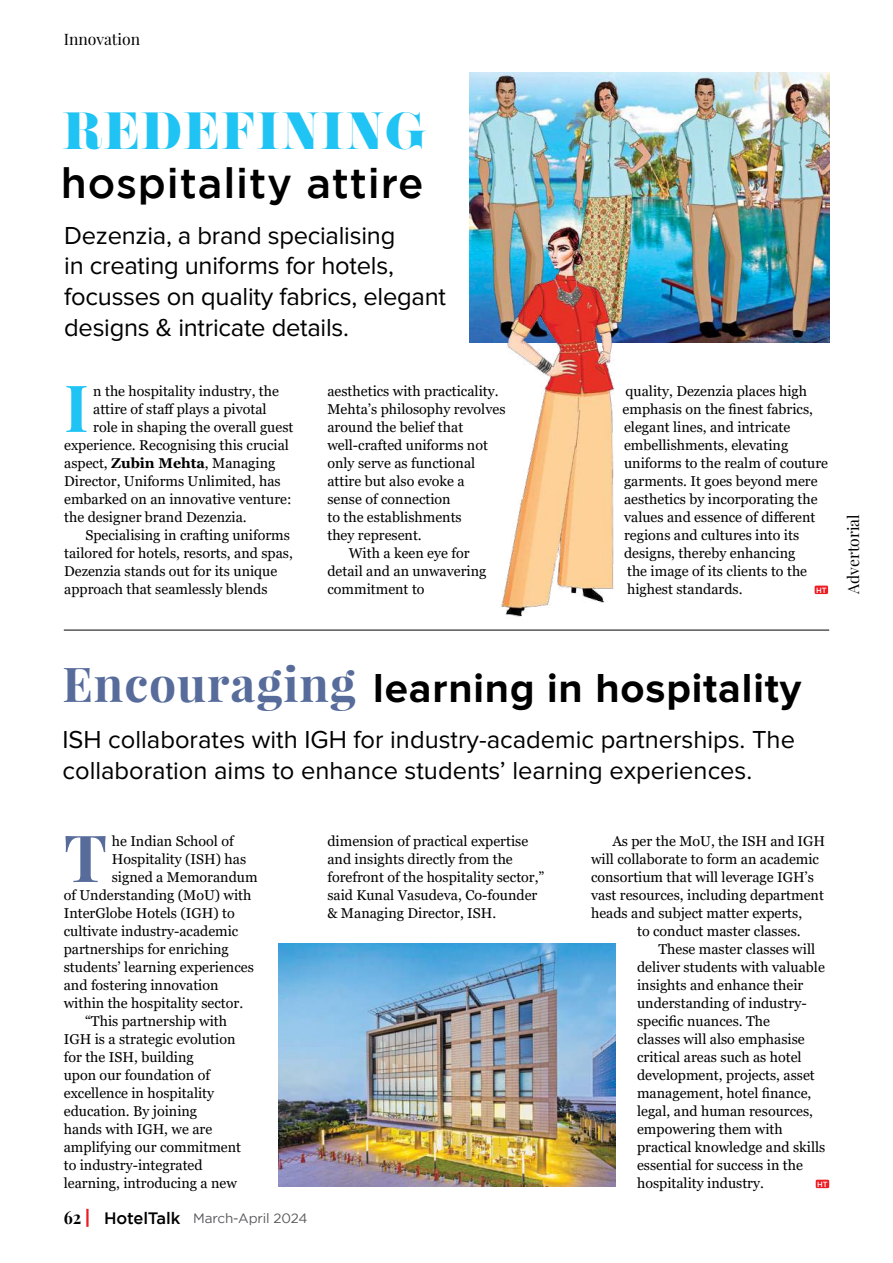
<style>
.page{position:relative;width:893px;height:1263px;background:#fff}
.page>*{position:absolute;margin:0;border:0;box-sizing:border-box;transform-origin:0 0}
.t1{font:700 65.1px "Playfair Display";color:#20c4f4}
.t2{font:700 65.1px "Playfair Display";color:#576c9b}
.t3{font:46.65px "Pistilli";letter-spacing:.02em;color:#20c4f4}
.t4{font:700 42px "Proxima Nova";letter-spacing:.02em;color:#000}
.t5{font:500 42px "Gotham";letter-spacing:.02em;color:#000}
.t6{font:25.5px/30.8px "Proxima Nova";color:#000}
.t7{font:700 18px "Playfair Display";color:#000;scale:.9 1}
.t8{font:15.75px "Playfair Display";color:#000}
.t9{font:14.25px/18px "Georgia";color:#000}
.t10{font:13.5px "Gotham";letter-spacing:-.01em;color:#58595b}
.t11{font:500 7.5px "Gotham";color:#fff}
.s1{font-weight:700}
.s2{font-family:"Playfair Display";font-size:48px;color:#576c9b}
.s3{font-weight:500;font-size:16.5px;color:#000}
</style>
<div class="page">
<img style="left:278px;top:943px;width:338px;height:243px">
<img style="left:469px;top:72px;width:361px;height:270px">
<img style="left:489px;top:199px;width:148px;height:418px">
<div style="left:815px;top:586px;width:13px;height:8px;background:#ed1d24;border-radius:2px"></div>
<hr style="left:64px;top:630px;width:765px;height:1px;background:#000">
<div style="left:816px;top:1180px;width:13px;height:8px;background:#ed1d24;border-radius:2px"></div>
<hr style="left:86px;top:1209px;width:3px;height:18px;background:#ed1d24">
<p class="t8" style="left:64px;top:29px;width:78px">Innovation</p>
<h2 class="t3" style="left:62px;top:101px;width:366px">REDEFINING</h2>
<h3 class="t5" style="left:61px;top:159px;width:364px">hospitality attire</h3>
<h3 class="t6" style="left:64px;top:220px;width:383px">Dezenzia, a brand specialising<br>in creating uniforms for hotels, focusses on quality fabrics, elegant designs &amp; intricate details.</h3>
<h1 class="t1" style="left:64px;top:367px;width:26px">I</h1>
<p class="t9" style="left:93px;top:382px;width:187px">n the hospitality industry, the</p>
<p class="t9" style="left:93px;top:400px;width:175px">attire of staff plays a pivotal</p>
<p class="t9" style="left:93px;top:418px;width:202px">role in shaping the overall guest</p>
<p class="t9" style="left:64px;top:436px;width:226px">experience. Recognising this crucial</p>
<p class="t9" style="left:64px;top:454px;width:213px">aspect, <span class="s1">Zubin Mehta</span>, Managing</p>
<p class="t9" style="left:64px;top:472px;width:218px">Director, Uniforms Unlimited, has</p>
<p class="t9" style="left:64px;top:490px;width:229px">embarked on an innovative venture:</p>
<p class="t9" style="left:64px;top:508px;width:184px">the designer brand Dezenzia.</p>
<p class="t9" style="left:85px;top:526px;width:206px">Specialising in crafting uniforms</p>
<p class="t9" style="left:64px;top:544px;width:230px">tailored for hotels, resorts, and spas,</p>
<p class="t9" style="left:64px;top:562px;width:215px">Dezenzia stands out for its unique</p>
<p class="t9" style="left:64px;top:580px;width:205px">approach that seamlessly blends</p>
<p class="t9" style="left:327px;top:382px;width:173px">aesthetics with practicality.</p>
<p class="t9" style="left:327px;top:400px;width:180px">Mehta’s philosophy revolves</p>
<p class="t9" style="left:327px;top:418px;width:137px">around the belief that</p>
<p class="t9" style="left:327px;top:436px;width:162px">well-crafted uniforms not</p>
<p class="t9" style="left:327px;top:454px;width:149px">only serve as functional</p>
<p class="t9" style="left:327px;top:472px;width:139px">attire but also evoke a</p>
<p class="t9" style="left:327px;top:490px;width:125px">sense of connection</p>
<p class="t9" style="left:327px;top:508px;width:136px">to the establishments</p>
<p class="t9" style="left:327px;top:526px;width:96px">they represent.</p>
<p class="t9" style="left:349px;top:544px;width:122px">With a keen eye for</p>
<p class="t9" style="left:327px;top:562px;width:161px">detail and an unwavering</p>
<p class="t9" style="left:327px;top:580px;width:99px">commitment to</p>
<p class="t9" style="left:626px;top:382px;width:183px">quality, Dezenzia places high</p>
<p class="t9" style="left:623px;top:400px;width:192px">emphasis on the finest fabrics,</p>
<p class="t9" style="left:624px;top:418px;width:168px">elegant lines, and intricate</p>
<p class="t9" style="left:624px;top:436px;width:166px">embellishments, elevating</p>
<p class="t9" style="left:624px;top:454px;width:205px">uniforms to the realm of couture</p>
<p class="t9" style="left:624px;top:472px;width:195px">garments. It goes beyond mere</p>
<p class="t9" style="left:624px;top:490px;width:195px">aesthetics by incorporating the</p>
<p class="t9" style="left:624px;top:508px;width:193px">values and essence of different</p>
<p class="t9" style="left:624px;top:526px;width:177px">regions and cultures into its</p>
<p class="t9" style="left:624px;top:544px;width:173px">designs, thereby enhancing</p>
<p class="t9" style="left:627px;top:562px;width:182px">the image of its clients to the</p>
<p class="t9" style="left:627px;top:580px;width:117px">highest standards.</p>
<p class="t11" style="left:816px;top:586px;width:12px">HT</p>
<p class="t8" style="left:843px;top:594px;width:81px;rotate:-90deg">Advertorial</p>
<h3 class="t4" style="left:63px;top:664px;width:740px"><span class="s2">Encouraging</span> learning in hospitality</h3>
<h3 class="t6" style="left:63px;top:724px;width:734px">ISH collaborates with IGH for industry-academic partnerships. The collaboration aims to enhance students’ learning experiences.</h3>
<h1 class="t2" style="left:64px;top:817px;width:45px">T</h1>
<p class="t9" style="left:112px;top:832px;width:123px">he Indian School of</p>
<p class="t9" style="left:112px;top:850px;width:136px">Hospitality (ISH) has</p>
<p class="t9" style="left:112px;top:868px;width:147px">signed a Memorandum</p>
<p class="t9" style="left:64px;top:886px;width:189px">of Understanding (MoU) with</p>
<p class="t9" style="left:64px;top:904px;width:172px">InterGlobe Hotels (IGH) to</p>
<p class="t9" style="left:64px;top:922px;width:176px">cultivate industry-academic</p>
<p class="t9" style="left:64px;top:940px;width:167px">partnerships for enriching</p>
<p class="t9" style="left:64px;top:958px;width:192px">students’ learning experiences</p>
<p class="t9" style="left:64px;top:976px;width:156px">and fostering innovation</p>
<p class="t9" style="left:64px;top:994px;width:181px">within the hospitality sector.</p>
<p class="t9" style="left:85px;top:1012px;width:144px">“This partnership with</p>
<p class="t9" style="left:64px;top:1030px;width:173px">IGH is a strategic evolution</p>
<p class="t9" style="left:64px;top:1048px;width:132px">for the ISH, building</p>
<p class="t9" style="left:64px;top:1066px;width:148px">upon our foundation of</p>
<p class="t9" style="left:64px;top:1084px;width:152px">excellence in hospitality</p>
<p class="t9" style="left:64px;top:1102px;width:135px">education. By joining</p>
<p class="t9" style="left:64px;top:1120px;width:150px">hands with IGH, we are</p>
<p class="t9" style="left:64px;top:1138px;width:179px">amplifying our commitment</p>
<p class="t9" style="left:64px;top:1156px;width:140px">to industry-integrated</p>
<p class="t9" style="left:64px;top:1174px;width:175px">learning, introducing a new</p>
<p class="t7" style="left:64px;top:1206px;width:21px">62</p>
<p class="t10" style="left:104px;top:1210px;width:205px"><span class="s3">HotelTalk</span> March-April 2024</p>
<p class="t9" style="left:327px;top:832px;width:219px">dimension of practical expertise and insights directly from the forefront of the hospitality sector,” said Kunal Vasudeva, Co-founder &amp; Managing Director, ISH.</p>
<p class="t9" style="left:612px;top:832px;width:214px">As per the MoU, the ISH and IGH</p>
<p class="t9" style="left:591px;top:850px;width:229px">will collaborate to form an academic</p>
<p class="t9" style="left:591px;top:868px;width:224px">consortium that will leverage IGH’s</p>
<p class="t9" style="left:591px;top:886px;width:234px">vast resources, including department</p>
<p class="t9" style="left:591px;top:904px;width:213px">heads and subject matter experts,</p>
<p class="t9" style="left:637px;top:922px;width:165px">to conduct master classes.</p>
<p class="t9" style="left:658px;top:940px;width:158px">These master classes will</p>
<p class="t9" style="left:637px;top:958px;width:189px">deliver students with valuable</p>
<p class="t9" style="left:637px;top:976px;width:168px">insights and enhance their</p>
<p class="t9" style="left:637px;top:994px;width:171px">understanding of industry-</p>
<p class="t9" style="left:637px;top:1012px;width:135px">specific nuances. The</p>
<p class="t9" style="left:637px;top:1030px;width:169px">classes will also emphasise</p>
<p class="t9" style="left:637px;top:1048px;width:166px">critical areas such as hotel</p>
<p class="t9" style="left:637px;top:1066px;width:179px">development, projects, asset</p>
<p class="t9" style="left:637px;top:1084px;width:176px">management, hotel finance,</p>
<p class="t9" style="left:637px;top:1102px;width:178px">legal, and human resources,</p>
<p class="t9" style="left:637px;top:1120px;width:147px">empowering them with</p>
<p class="t9" style="left:637px;top:1138px;width:190px">practical knowledge and skills</p>
<p class="t9" style="left:637px;top:1156px;width:167px">essential for success in the</p>
<p class="t9" style="left:637px;top:1174px;width:128px">hospitality industry.</p>
<p class="t11" style="left:817px;top:1180px;width:12px">HT</p>
</div>
